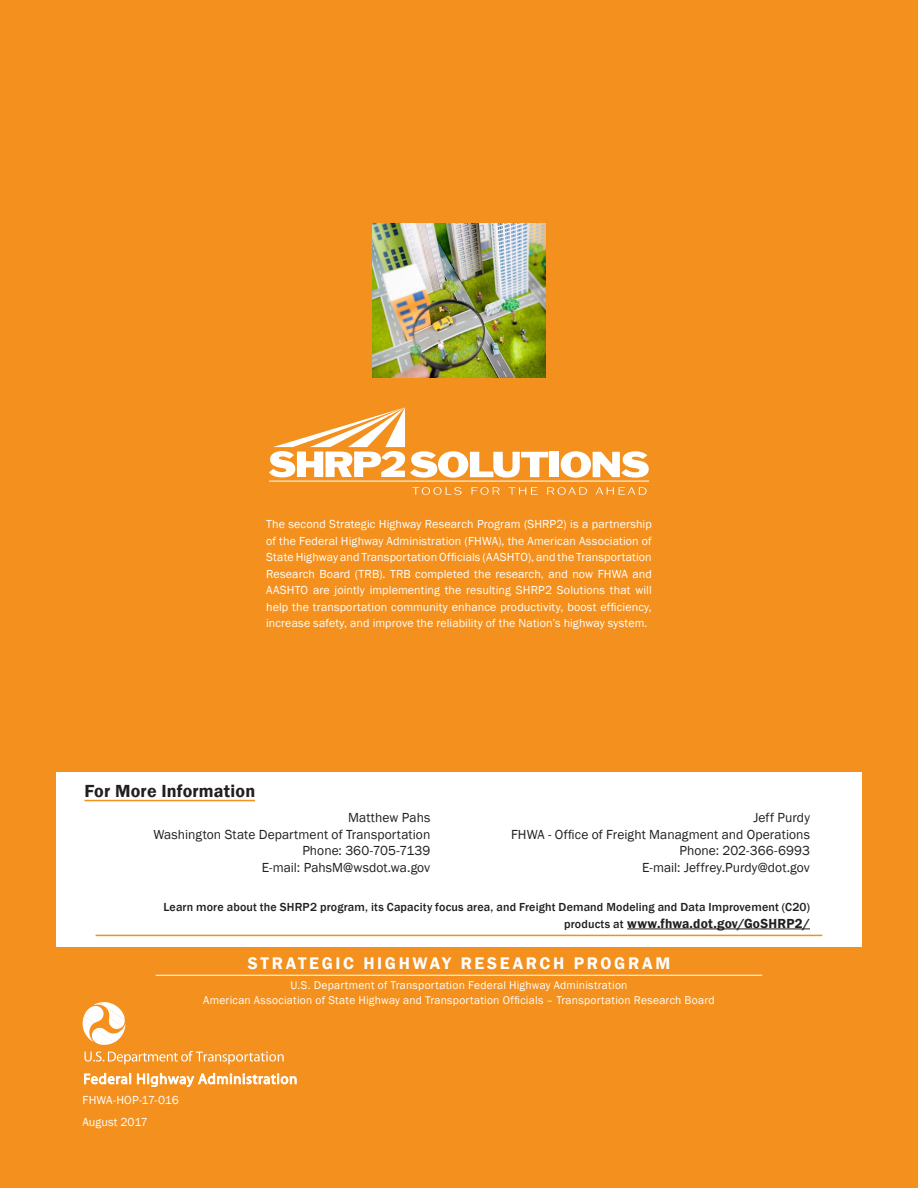
<style>
.page{position:relative;width:918px;height:1188px;background:#f4901d}
.page>*{position:absolute;margin:0;border:0;box-sizing:border-box;transform-origin:0 0}
.Header_Level_2_orang{font:600 18px "Franklin Gothic";letter-spacing:.01em;color:#231f20}
.Program_Name_Footer{font:600 17.25px "Franklin Gothic";letter-spacing:.15em;color:#fff}
.Body{font:13.5px/16.5px "Franklin Gothic";letter-spacing:.005em;color:#231f20;text-align:right}
.Body-2{font:600 13.5px "Franklin Gothic";letter-spacing:.01em;color:#231f20}
.Body-3{font:12px/16.5px "Franklin Gothic";letter-spacing:.005em;color:#fff;text-align:justify}
.Body-4{font:500 12px "Franklin Gothic";letter-spacing:.015em;color:#231f20}
.t1{font:11.55px "Franklin Gothic";letter-spacing:.02em;color:#fff}
.s1{font-weight:500;font-size:12px}
</style>
<div class="page">
<hr style="left:156px;top:975px;width:606px;height:1px;background:#fff">
<div style="left:56px;top:772px;width:806px;height:175px;background:#fff"></div>
<div style="left:550px;top:452px;width:9px;height:25px;background:#fff"></div>
<svg style="left:561px;top:451px;width:88px;height:27px"></svg>
<svg style="left:269px;top:407px;width:279px;height:71px"></svg>
<svg style="left:412px;top:487px;width:50px;height:8px"></svg>
<svg style="left:472px;top:487px;width:28px;height:8px"></svg>
<svg style="left:509px;top:487px;width:29px;height:8px"></svg>
<svg style="left:547px;top:487px;width:40px;height:8px"></svg>
<svg style="left:596px;top:487px;width:51px;height:8px"></svg>
<hr style="left:269px;top:481px;width:380px;height:1px;background:#fff">
<hr style="left:85px;top:800px;width:170px;height:1px;background:#f4901d">
<hr style="left:96px;top:935px;width:726px;height:1px;background:#f4901d">
<img style="left:373px;top:224px;width:172px;height:153px">
<svg style="left:84px;top:1051px;width:213px;height:36px"></svg>
<svg style="left:83px;top:1002px;width:42px;height:43px"></svg>
<hr style="left:627px;top:929px;width:183px;height:1px;background:#231f20">
<p class="Body-3" style="left:266px;top:516px;width:387px">The second Strategic Highway Research Program (SHRP2) is a partnership of the Federal Highway Administration (FHWA), the American Association of State Highway and Transportation Officials (AASHTO), and the Transportation Research Board (TRB). TRB completed the research, and now FHWA and AASHTO are jointly implementing the resulting SHRP2 Solutions that will help the transportation community enhance productivity, boost efficiency, increase safety, and improve the reliability of the Nation’s highway system.</p>
<p class="Header_Level_2_orang" style="left:85px;top:780px;width:172px">For More Information</p>
<p class="Body" style="left:348px;top:810px;width:84px">Matthew Pahs</p>
<p class="Body" style="left:153px;top:826px;width:278px">Washington State Department of Transportation<br>Phone: 360-705-7139<br>E-mail: PahsM@wsdot.wa.gov</p>
<p class="Body" style="left:753px;top:810px;width:58px">Jeff Purdy</p>
<p class="Body" style="left:511px;top:826px;width:300px">FHWA - Office of Freight Managment and Operations</p>
<p class="Body" style="left:679px;top:843px;width:132px">Phone: 202-366-6993</p>
<p class="Body" style="left:642px;top:859px;width:169px">E-mail: Jeffrey.Purdy@dot.gov</p>
<p class="Body-4" style="left:163px;top:900px;width:648px">Learn more about the SHRP2 program, its Capacity focus area, and Freight Demand Modeling and Data Improvement (C20)</p>
<p class="Body-2" style="left:564px;top:915px;width:247px"><span class="s1">products at</span> www.fhwa.dot.gov/GoSHRP2/</p>
<p class="Program_Name_Footer" style="left:248px;top:953px;width:424px">STRATEGIC HIGHWAY RESEARCH PROGRAM</p>
<p class="t1" style="left:291px;top:978px;width:339px">U.S. Department of Transportation Federal Highway Administration</p>
<p class="t1" style="left:203px;top:993px;width:513px">American Association of State Highway and Transportation Officials – Transportation Research Board</p>
<p class="Body-3" style="left:82px;top:1089px;width:98px;line-height:22.5px">FHWA-HOP-17-016<br>August 2017</p>
</div>
